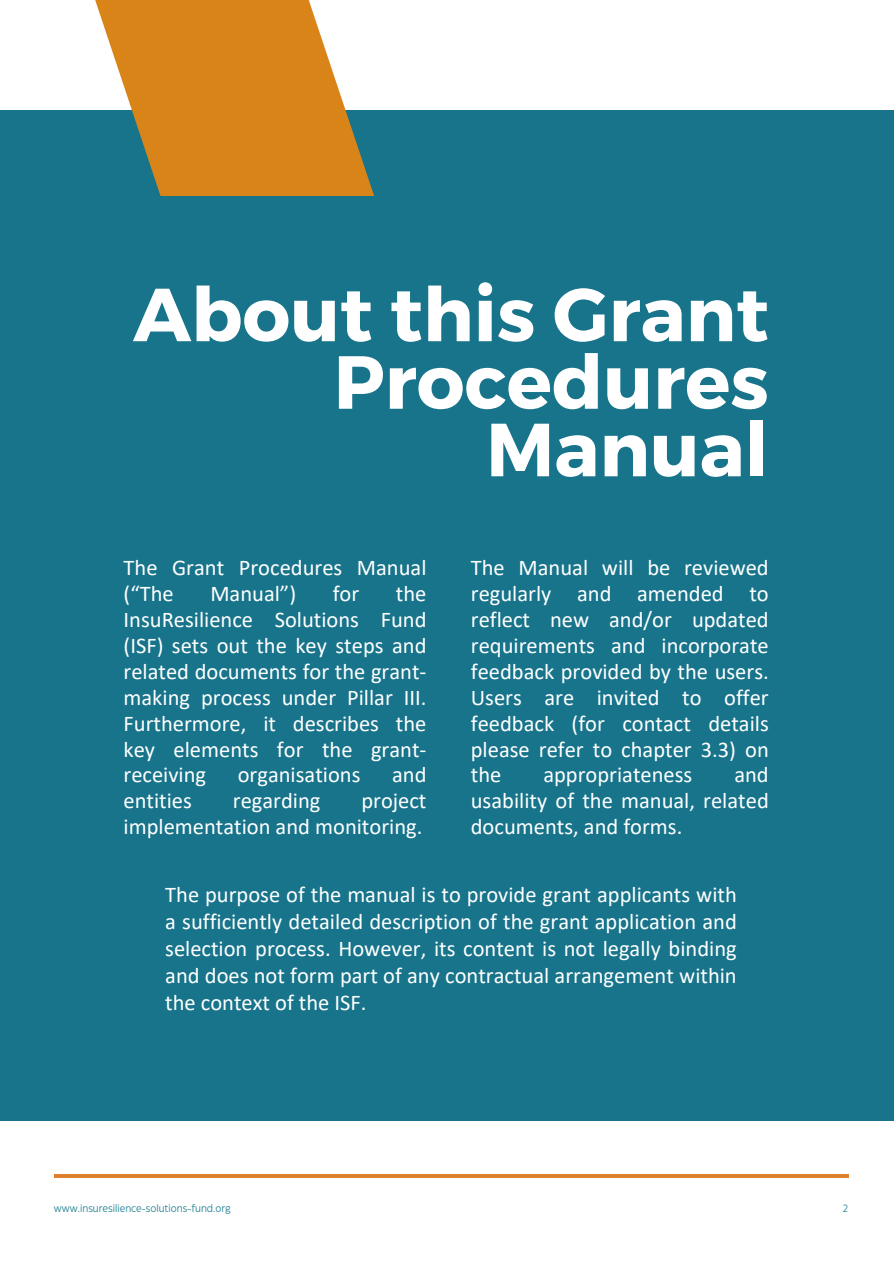
<style>
.page{position:relative;width:894px;height:1264px;background:#fff}
.page>*{position:absolute;margin:0;border:0;box-sizing:border-box;transform-origin:0 0}
.t1{font:700 75px/67.5px "Montserrat";color:#fff;text-align:right}
.t2{font:22.5px/25.8px "Calibri";color:#fff;text-align:justify}
.t3{font:10.5px "Eastman Grotesque";color:#298696}
</style>
<div class="page">
<div style="left:0;top:0;width:893px;height:1263px;background:#17748b"></div>
<div style="left:0;top:0;width:893px;height:109px;background:#fff"></div>
<svg style="left:90px;top:0;width:284px;height:196px;fill:#d98419"></svg>
<div style="left:0;top:1121px;width:893px;height:142px;background:#fff"></div>
<hr style="left:54px;top:1174px;width:794px;height:3px;background:#df802f">
<h2 class="t1" style="left:133px;top:277px;width:637px">About this Grant<br>Procedures<br>Manual</h2>
<h1 class="t2" style="left:123px;top:557px;width:304px">The Grant Procedures Manual (“The</h1>
<h1 class="t2" style="left:210px;top:582px;width:87px">Manual”)</h1>
<h1 class="t2" style="left:333px;top:582px;width:28px">for</h1>
<h1 class="t2" style="left:123px;top:582px;width:304px;text-indent:272px">the InsuResilience Solutions Fund (ISF) sets out the key steps and related documents for the grant&shy;making process under Pillar III.<br>Furthermore, it describes the key elements for the grant&shy;receiving</h1>
<h1 class="t2" style="left:238px;top:764px;width:124px">organisations</h1>
<h1 class="t2" style="left:392px;top:764px;width:36px">and</h1>
<h1 class="t2" style="left:123px;top:789px;width:70px">entities</h1>
<h1 class="t2" style="left:233px;top:789px;width:89px">regarding</h1>
<h1 class="t2" style="left:123px;top:789px;width:304px;text-align:right">project<br>implementation and monitoring.</h1>
<h2 class="t2" style="left:470px;top:557px;width:299px">The Manual will be reviewed regularly and amended to reflect new and/or updated requirements and incorporate feedback provided by the users.<br>Users are invited to offer feedback (for contact details please refer to chapter 3.3) on the</h2>
<h2 class="t2" style="left:470px;top:764px;width:299px;text-indent:263px">and usability of the manual, related documents, and forms.</h2>
<h2 class="t2" style="left:543px;top:764px;width:150px">appropriateness</h2>
<h2 class="t2" style="left:165px;top:882px;width:573px;line-height:27px">The purpose of the manual is to provide grant applicants with a sufficiently detailed description of the grant application and selection process. However, its content is not legally binding and does not form part of any contractual arrangement within the context of the ISF.</h2>
<p class="t3" style="left:54px;top:1203px;width:178px">www.insuresilience-solutions-fund.org</p>
<p class="t3" style="left:842px;top:1203px;width:7px">2</p>
</div>
